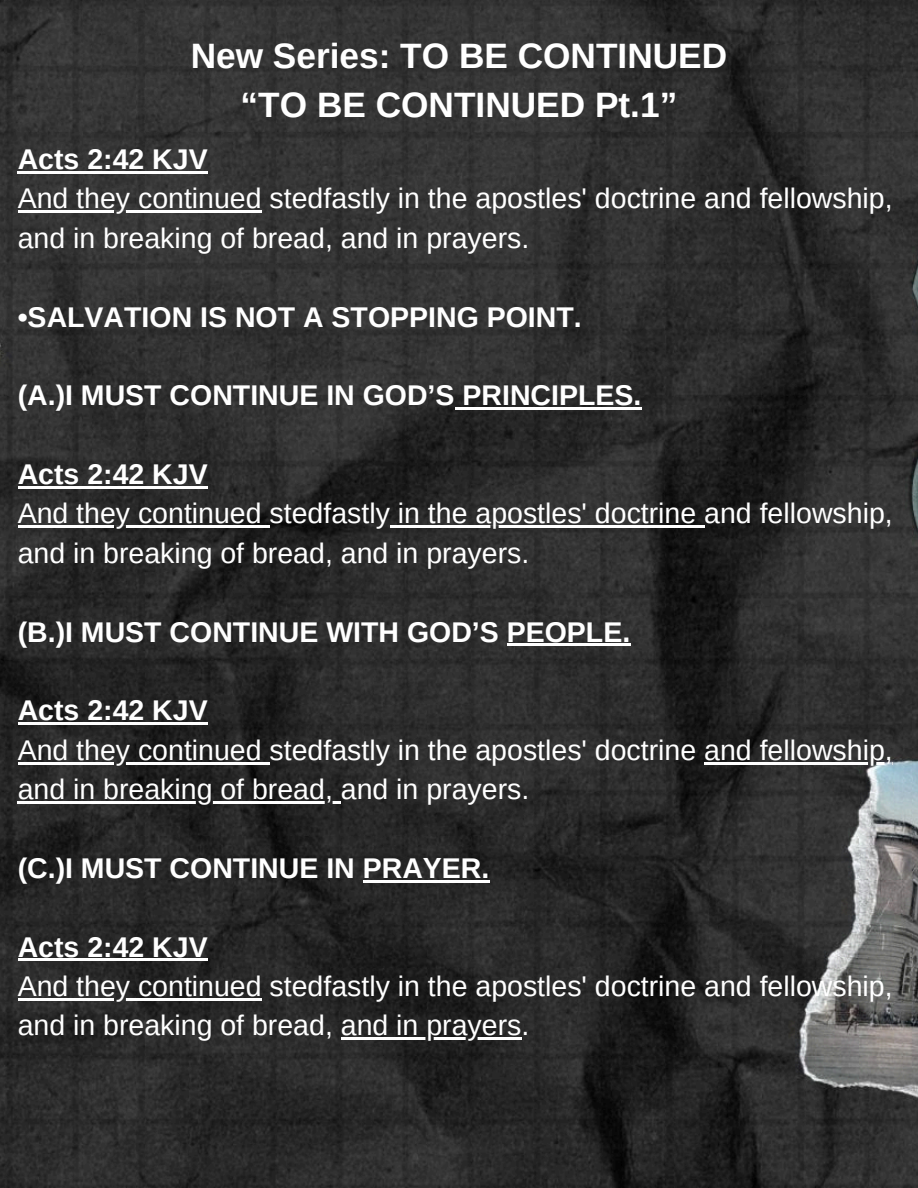
<style>
.page{position:relative;width:918px;height:1188px;background:#fff}
.page>*{position:absolute;margin:0;border:0;box-sizing:border-box;transform-origin:0 0}
.t1{font:700 35.25px/48.3px "Arimo";color:#fff;text-align:center}
.t2{font:28.5px/39.3px "Arimo";color:#fff}
.t3{font:700 28.5px "Arimo";color:#fff}
</style>
<div class="page">
<img style="left:0;top:0;width:918px;height:1188px">
<hr style="left:18px;top:171px;width:190px;height:3px;background:#fff">
<hr style="left:18px;top:211px;width:50px;height:2px;background:#fff">
<hr style="left:68px;top:211px;width:194px;height:2px;background:#fff">
<hr style="left:455px;top:408px;width:186px;height:2px;background:#fff">
<hr style="left:18px;top:486px;width:46px;height:3px;background:#fff">
<hr style="left:64px;top:486px;width:144px;height:3px;background:#fff">
<hr style="left:18px;top:526px;width:252px;height:2px;background:#fff">
<hr style="left:390px;top:526px;width:314px;height:2px;background:#fff">
<hr style="left:507px;top:644px;width:123px;height:2px;background:#fff">
<hr style="left:18px;top:723px;width:46px;height:2px;background:#fff">
<hr style="left:64px;top:723px;width:144px;height:2px;background:#fff">
<hr style="left:18px;top:762px;width:252px;height:2px;background:#fff">
<hr style="left:704px;top:762px;width:189px;height:2px;background:#fff">
<hr style="left:18px;top:801px;width:323px;height:3px;background:#fff">
<hr style="left:363px;top:880px;width:126px;height:2px;background:#fff">
<hr style="left:18px;top:959px;width:46px;height:2px;background:#fff">
<hr style="left:64px;top:959px;width:144px;height:2px;background:#fff">
<hr style="left:18px;top:998px;width:244px;height:2px;background:#fff">
<hr style="left:341px;top:1038px;width:180px;height:2px;background:#fff">
<h1 class="t1" style="left:191px;top:32px;width:538px">New Series: TO BE CONTINUED “TO BE CONTINUED Pt.1”</h1>
<p class="t3" style="left:18px;top:143px;width:192px">Acts 2:42 KJV</p>
<p class="t2" style="left:18px;top:179px;width:877px">And they continued stedfastly in the apostles' doctrine and fellowship,</p>
<h2 class="t2" style="left:18px;top:218px;width:513px">and in breaking of bread, and in prayers.</h2>
<h2 class="t3" style="left:18px;top:301px;width:566px">•SALVATION IS NOT A STOPPING POINT.</h2>
<h2 class="t3" style="left:18px;top:379px;width:625px">(A.)I MUST CONTINUE IN GOD’S PRINCIPLES.</h2>
<p class="t3" style="left:18px;top:458px;width:192px">Acts 2:42 KJV</p>
<h2 class="t2" style="left:18px;top:494px;width:877px">And they continued stedfastly in the apostles' doctrine and fellowship,</h2>
<p class="t2" style="left:18px;top:533px;width:513px">and in breaking of bread, and in prayers.</p>
<p class="t3" style="left:18px;top:616px;width:614px">(B.)I MUST CONTINUE WITH GOD’S PEOPLE.</p>
<p class="t3" style="left:18px;top:694px;width:192px">Acts 2:42 KJV</p>
<h2 class="t2" style="left:18px;top:730px;width:877px">And they continued stedfastly in the apostles' doctrine and fellowship,</h2>
<p class="t2" style="left:18px;top:769px;width:513px">and in breaking of bread, and in prayers.</p>
<p class="t3" style="left:18px;top:852px;width:473px">(C.)I MUST CONTINUE IN PRAYER.</p>
<p class="t3" style="left:18px;top:931px;width:192px">Acts 2:42 KJV</p>
<p class="t2" style="left:18px;top:966px;width:877px">And they continued stedfastly in the apostles' doctrine and fellowship, and in breaking of bread, and in prayers.</p>
</div>
